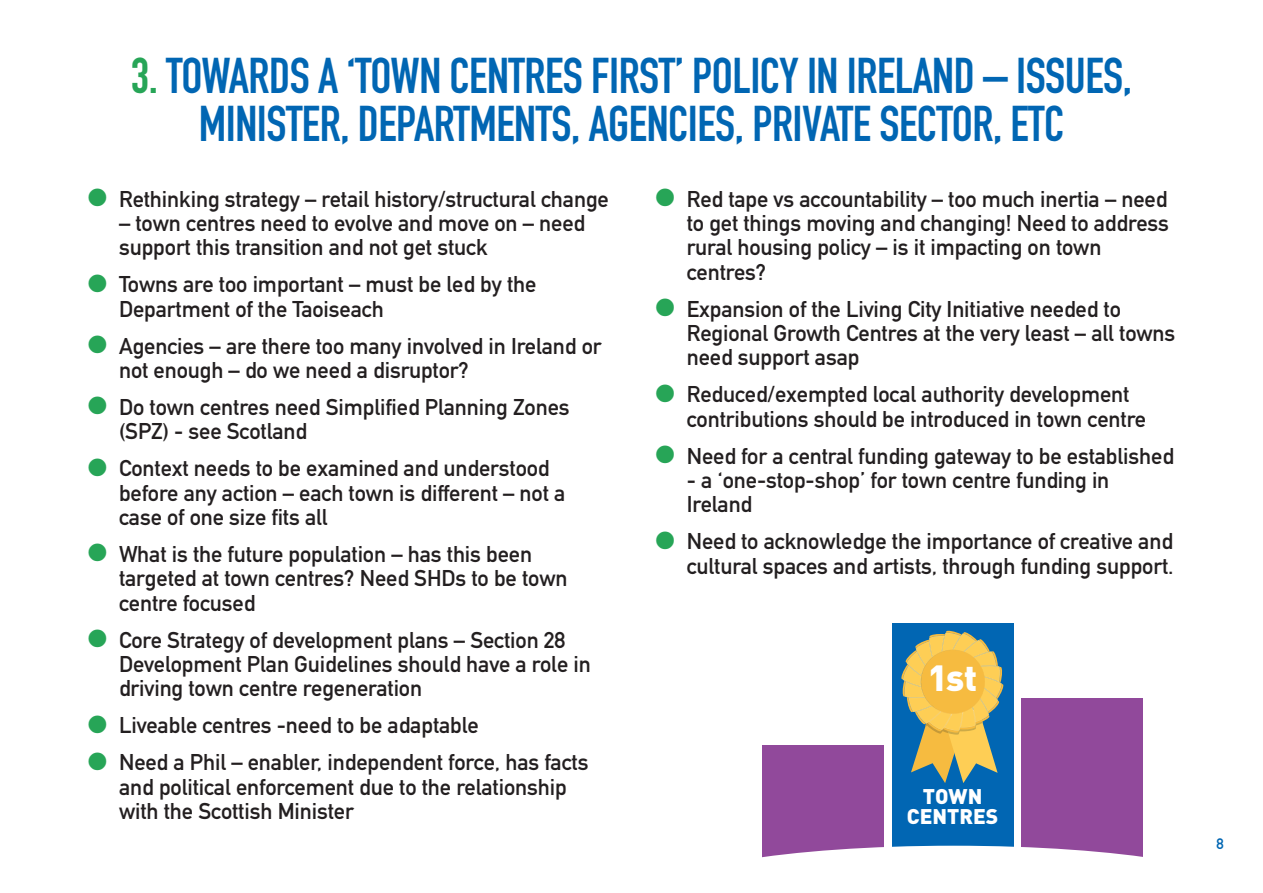
<style>
.page{position:relative;width:1263px;height:893px;background:#fff}
.page>*{position:absolute;margin:0;border:0;box-sizing:border-box;transform-origin:0 0}
.t1{font:700 49.5px/48.2px "DIN Condensed";letter-spacing:-.01em;color:#0166b3;text-align:center}
.t2{font:900 36px "DIN";color:#fff}
.t3{font:700 22.5px/24.3px "DIN Alternate";letter-spacing:-.005em;color:#231f20}
.t4{font:900 21px/20.7px "DIN";color:#fff;text-align:center}
.t5{font:700 15px "DIN Alternate";color:#0166b3}
.s1{color:#27a557}
.s2{font-size:49.5px;color:#27a557}
</style>
<div class="page">
<div style="left:762px;top:745px;width:122px;height:148px;background:#91499b"></div>
<div style="left:1021px;top:699px;width:122px;height:194px;background:#91499b"></div>
<div style="left:892px;top:623px;width:121px;height:270px;background:#0166b3"></div>
<svg style="left:901px;top:631px;width:102px;height:152px"></svg>
<svg style="left:762px;top:846px;width:381px;height:47px;background:#f7f2f7"></svg>
<h1 class="t1" style="left:131px;top:51px;width:1003px"><span class="s1">3.</span> TOWARDS A ‘TOWN CENTRES FIRST’ POLICY IN IRELAND – ISSUES,<br>MINISTER, DEPARTMENTS, AGENCIES, PRIVATE SECTOR, ETC</h1>
<p class="t3" style="left:85px;top:187px;width:525px"><span class="s2">•</span> Rethinking strategy – retail history/structural change</p>
<p class="t3" style="left:119px;top:211px;width:468px">– town centres need to evolve and move on – need support this transition and not get stuck</p>
<p class="t3" style="left:119px;top:272px;width:419px;text-indent:-34px"><span class="s2">•</span> Towns are too important – must be led by the<br>Department of the Taoiseach</p>
<p class="t3" style="left:119px;top:334px;width:484px;text-indent:-34px"><span class="s2">•</span> Agencies – are there too many involved in Ireland or not enough – do we need a disruptor?</p>
<p class="t3" style="left:119px;top:395px;width:452px;text-indent:-34px"><span class="s2">•</span> Do town centres need Simplified Planning Zones (SPZ) - see Scotland</p>
<p class="t3" style="left:119px;top:456px;width:448px;text-indent:-34px"><span class="s2">•</span> Context needs to be examined and understood before any action – each town is different – not a case of one size fits all</p>
<p class="t3" style="left:119px;top:542px;width:450px;text-indent:-34px"><span class="s2">•</span> What is the future population – has this been targeted at town centres? Need SHDs to be town centre focused</p>
<p class="t3" style="left:119px;top:628px;width:473px;text-indent:-34px"><span class="s2">•</span> Core Strategy of development plans – Section 28<br>Development Plan Guidelines should have a role in driving town centre regeneration</p>
<p class="t3" style="left:85px;top:713px;width:395px"><span class="s2">•</span> Liveable centres -need to be adaptable</p>
<p class="t3" style="left:119px;top:750px;width:471px;text-indent:-34px"><span class="s2">•</span> Need a Phil – enabler, independent force, has facts and political enforcement due to the relationship with the Scottish Minister</p>
<p class="t3" style="left:687px;top:187px;width:484px;text-indent:-34px"><span class="s2">•</span> Red tape vs accountability – too much inertia – need to get things moving and changing! Need to address rural housing policy – is it impacting on town centres?</p>
<p class="t3" style="left:687px;top:297px;width:490px;text-indent:-34px"><span class="s2">•</span> Expansion of the Living City Initiative needed to<br>Regional Growth Centres at the very least – all towns need support asap</p>
<p class="t3" style="left:687px;top:382px;width:461px;text-indent:-34px"><span class="s2">•</span> Reduced/exempted local authority development contributions should be introduced in town centre</p>
<p class="t3" style="left:653px;top:444px;width:523px"><span class="s2">•</span> Need for a central funding gateway to be established</p>
<p class="t3" style="left:687px;top:468px;width:424px">- a ‘one-stop-shop’ for town centre funding in<br>Ireland</p>
<p class="t3" style="left:653px;top:529px;width:522px;text-align:right"><span class="s2">•</span> Need to acknowledge the importance of creative and cultural spaces and artists, through funding support.</p>
<h2 class="t2" style="left:928px;top:658px;width:51px">1st</h2>
<p class="t4" style="left:907px;top:786px;width:93px">TOWN<br>CENTRES</p>
<p class="t5" style="left:1216px;top:835px;width:9px">8</p>
</div>
